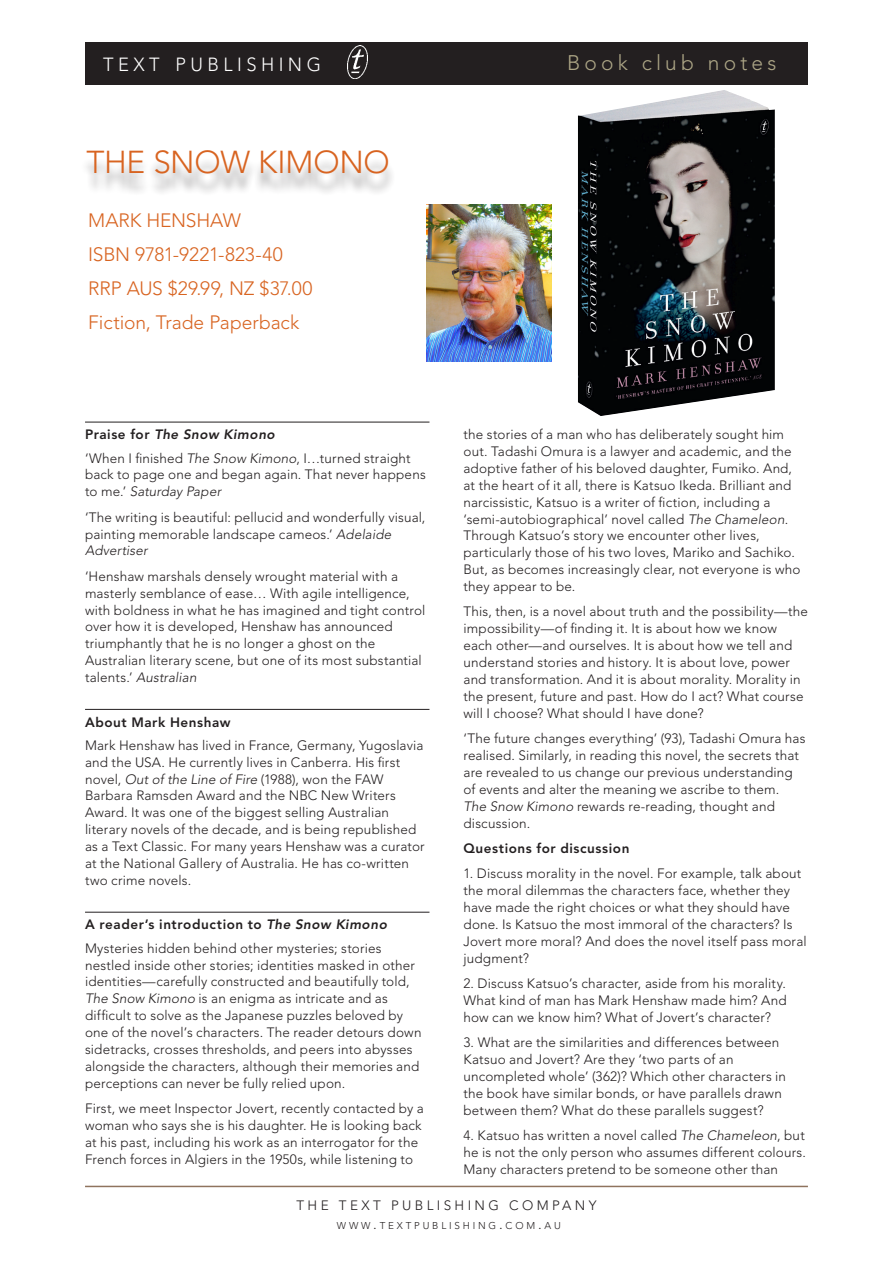
<style>
.page{position:relative;width:893px;height:1263px;background:#fff}
.page>*{position:absolute;margin:0;border:0;box-sizing:border-box;transform-origin:0 0}
.t1{font:300 31.5px "Avenir";letter-spacing:-.01em;color:#d86421}
.t2{font:300 21px "Avenir";letter-spacing:.2em;color:#ada686}
.Copy{font:300 19.2px "Avenir";letter-spacing:-.005em;color:#d86421}
.Author{font:300 19.2px "Avenir";letter-spacing:-.01em;color:#d86421}
.t3{font:300 18.9px "Avenir";letter-spacing:.245em;color:#fff}
.Copy-2{font:300 13.5px/16.8px "Avenir";letter-spacing:.01em;color:#231f20}
.Subhead{font:800 13.5px "Avenir";letter-spacing:.04em;color:#231f20}
.Copy-3{font:300 13.5px "Avenir";letter-spacing:.25em;color:#231f20}
.Subhead-2{font:italic 800 13.5px "Avenir";letter-spacing:.035em;color:#231f20}
.Copy-4{font:800 13.5px "Avenir";letter-spacing:.04em;color:#231f20}
.t4{font:300 9.9px "Avenir";letter-spacing:.285em;color:#231f20}
.s1{font-style:normal}
.s2{font-style:italic}
.s3{font-size:14.1px}
</style>
<div class="page">
<div style="left:85px;top:43px;width:723px;height:42px;background:#231f20"></div>
<img style="left:347px;top:46px;width:20px;height:32px">
<hr style="left:85px;top:1186px;width:723px;height:1px;background:#8f735e">
<hr style="left:85px;top:422px;width:344px;height:1px;background:#231f20">
<hr style="left:85px;top:709px;width:344px;height:1px;background:#231f20">
<hr style="left:85px;top:912px;width:344px;height:1px;background:#231f20">
<div style="left:79px;top:157px;width:317px;height:40px;background:#231f20;opacity:.5"></div>
<div style="left:78px;top:142px;width:319px;height:41px;background:#fff;opacity:.75"></div>
<img style="left:578px;top:90px;width:197px;height:326px">
<img style="left:426px;top:205px;width:126px;height:156px">
<p class="t3" style="left:103px;top:54px;width:219px">TEXT PUBLISHING</p>
<p class="t1" style="left:86px;top:144px;width:305px">THE SNOW KIMONO</p>
<p class="Author" style="left:88px;top:209px;width:154px">MARK HENSHAW</p>
<p class="Copy" style="left:88px;top:243px;width:196px">ISBN 9781-9221-823-40</p>
<p class="Copy" style="left:88px;top:277px;width:226px">RRP AUS $29.99, NZ $37.00</p>
<p class="Copy" style="left:88px;top:311px;width:213px">Fiction, Trade Paperback</p>
<p class="t2" style="left:567px;top:50px;width:211px">Book club notes</p>
<p class="Subhead-2" style="left:85px;top:427px;width:191px"><span class="s1">Praise for</span> The Snow Kimono</p>
<p class="Copy-2" style="left:85px;top:449px;width:342px">‘When I finished <span class="s2">The Snow Kimono</span>, I…turned straight back to page one and began again. That never happens to me.’ <span class="s2">Saturday Paper</span></p>
<p class="Copy-2" style="left:85px;top:508px;width:342px">‘The writing is beautiful: pellucid and wonderfully visual, painting memorable landscape cameos.’ <span class="s2">Adelaide<br>Advertiser</span></p>
<p class="Copy-2" style="left:85px;top:568px;width:342px">‘Henshaw marshals densely wrought material with a masterly semblance of ease… With agile intelligence, with boldness in what he has imagined and tight control over how it is developed, Henshaw has announced triumphantly that he is no longer a ghost on the Australian literary scene, but one of its most substantial talents.’ <span class="s2">Australian</span></p>
<p class="Subhead" style="left:85px;top:714px;width:147px">About Mark Henshaw</p>
<p class="Copy-2" style="left:85px;top:737px;width:341px">Mark Henshaw has lived in France, Germany, Yugoslavia and the USA. He currently lives in Canberra. His first novel, <span class="s2">Out of the Line of Fire</span> (1988), won the FAW Barbara Ramsden Award and the NBC New Writers Award. It was one of the biggest selling Australian literary novels of the decade, and is being republished as a Text Classic. For many years Henshaw was a curator at the National Gallery of Australia. He has co-written two crime novels.</p>
<p class="Subhead" style="left:85px;top:917px;width:303px">A reader’s introduction to <span class="s2">The Snow Kimono</span></p>
<p class="Copy-2" style="left:85px;top:939px;width:338px">Mysteries hidden behind other mysteries; stories nestled inside other stories; identities masked in other identities—carefully constructed and beautifully told, <span class="s2">The Snow Kimono</span> is an enigma as intricate and as difficult to solve as the Japanese puzzles beloved by one of the novel’s characters. The reader detours down sidetracks, crosses thresholds, and peers into abysses alongside the characters, although their memories and perceptions can never be fully relied upon.</p>
<p class="Copy-2" style="left:85px;top:1100px;width:340px">First, we meet Inspector Jovert, recently contacted by a woman who says she is his daughter. He is looking back at his past, including his work as an interrogator for the French forces in Algiers in the 1950s, while listening to</p>
<p class="Copy-2" style="left:463px;top:426px;width:338px">the stories of a man who has deliberately sought him out. Tadashi Omura is a lawyer and academic, and the adoptive father of his beloved daughter, Fumiko. And, at the heart of it all, there is Katsuo Ikeda. Brilliant and narcissistic, Katsuo is a writer of fiction, including a ‘semi-autobiographical’ novel called <span class="s2">The Chameleon</span>.<br>Through Katsuo’s story we encounter other lives, particularly those of his two loves, Mariko and Sachiko.<br>But, as becomes increasingly clear, not everyone is who they appear to be.</p>
<p class="Copy-2" style="left:463px;top:603px;width:346px">This, then, is a novel about truth and the possibility—the impossibility—of finding it. It is about how we know each other—and ourselves. It is about how we tell and understand stories and history. It is about love, power and transformation. And it is about morality. Morality in the present, future and past. How do I act? What course will I choose? What should I have done?</p>
<p class="Copy-2" style="left:463px;top:730px;width:343px">‘The future changes everything’ (93), Tadashi Omura has realised. Similarly, in reading this novel, the secrets that are revealed to us change our previous understanding of events and alter the meaning we ascribe to them.<br><span class="s2">The Snow Kimono</span> rewards re-reading, thought and discussion.</p>
<p class="Copy-4" style="left:463px;top:840px;width:167px">Questions for discussion</p>
<p class="Copy-2" style="left:463px;top:865px;width:345px">1. Discuss morality in the novel. For example, talk about the moral dilemmas the characters face, whether they have made the right choices or what they should have done. Is Katsuo the most immoral of the characters? Is Jovert more moral? And does the novel itself pass moral judgment?</p>
<p class="Copy-2" style="left:463px;top:975px;width:325px;text-align:justify">2. Discuss Katsuo’s character, aside from his morality.<br>What kind of man has Mark Henshaw made him? And how can we know him? What of Jovert’s character?</p>
<p class="Copy-2" style="left:463px;top:1034px;width:324px">3. What are the similarities and differences between Katsuo and Jovert? Are they ‘two parts of an uncompleted whole’ (362)? Which other characters in the book have similar bonds, or have parallels drawn between them? What do these parallels suggest?</p>
<p class="Copy-2" style="left:463px;top:1127px;width:344px;text-align:justify">4. Katsuo has written a novel called <span class="s2">The Chameleon</span>, but he is not the only person who assumes different colours.<br>Many characters pretend to be someone other than</p>
<p class="Copy-3" style="left:296px;top:1198px;width:302px">THE TEXT PUBLISHING COMPANY</p>
<p class="t4" style="left:337px;top:1220px;width:225px">WWW<span class="s3">.</span>TEXTPUBLISHING<span class="s3">.</span>COM<span class="s3">.</span>AU</p>
</div>
